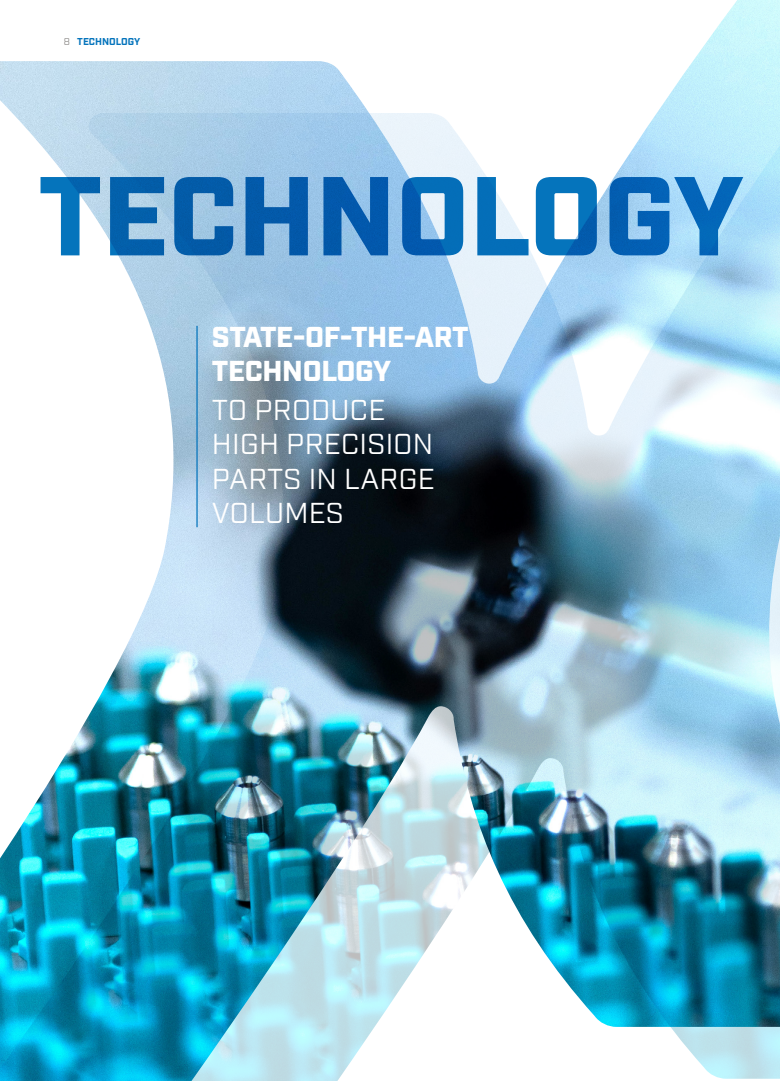
<style>
.page{position:relative;width:780px;height:1081px;background:#fff}
.page>*{position:absolute;margin:0;border:0;box-sizing:border-box;transform-origin:0 0}
.t1{font:900 111.88px "Industry";color:#0574bc}
.t2{font:28.75px/34.5px "Industry";letter-spacing:.01em;color:#fff}
.t3{font:900 28.75px/34.5px "Industry";letter-spacing:-.01em;color:#fff}
.t4{font:700 10px "Industry";color:#0574bc}
.s1{font-weight:400;color:#908e8c}
</style>
<div class="page">
<img style="left:0;top:0;width:780px;height:1081px">
<hr style="left:196px;top:326px;width:2px;height:201px;background:#0574bc">
<p class="t4" style="left:64px;top:36px;width:78px"><span class="s1">8</span> TECHNOLOGY</p>
<h1 class="t1" style="left:38px;top:149px;width:707px">TECHNOLOGY</h1>
<p class="t3" style="left:212px;top:321px;width:258px">STATE-OF-THE-ART<br>TECHNOLOGY</p>
<p class="t2" style="left:212px;top:393px;width:224px">TO PRODUCE<br>HIGH PRECISION<br>PARTS IN LARGE<br>VOLUMES</p>
</div>
